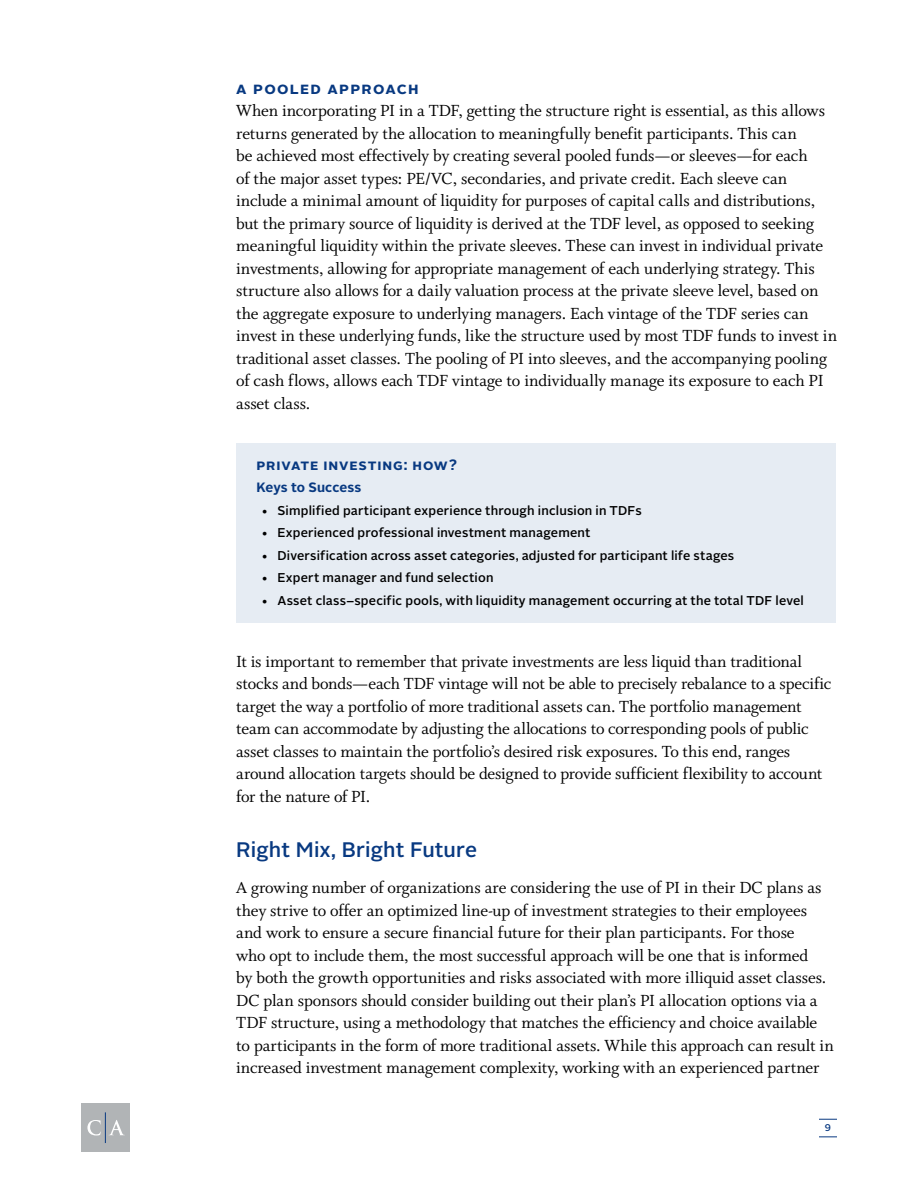
<style>
.page{position:relative;width:918px;height:1188px;background:#fff}
.page>*{position:absolute;margin:0;border:0;box-sizing:border-box;transform-origin:0 0}
.t1{font:500 21px "Alright Sans";letter-spacing:.005em;color:#083981}
.t2{font:18px/22.5px "Whitman";letter-spacing:-.01em;color:#000}
.t3{font:700 16.5px "Alright Sans";letter-spacing:.075em;color:#083981}
.t4{font:700 15px "Alright Sans";letter-spacing:.06em;color:#083981}
.t5{font:700 13.5px "Alright Sans";letter-spacing:-.005em;color:#083981}
.t6{font:500 12.75px "Alright Sans";letter-spacing:.015em;color:#000}
.t7{font:500 9.75px "Alright Sans";color:#083981}
</style>
<div class="page">
<div style="left:236px;top:443px;width:600px;height:180px;background:#e6ecf3"></div>
<div style="left:81px;top:1103px;width:49px;height:49px;background:#b1b4b6"></div>
<svg style="left:87px;top:1120px;width:14px;height:16px"></svg>
<svg style="left:109px;top:1120px;width:15px;height:15px"></svg>
<hr style="left:105px;top:1112px;width:1px;height:31px;background:#083981">
<svg style="left:819px;top:1119px;width:18px;height:1px"></svg>
<svg style="left:819px;top:1137px;width:18px;height:1px"></svg>
<p class="t3" style="left:236px;top:76px;width:184px">A Pooled Approach</p>
<p class="t2" style="left:236px;top:100px;width:602px">When incorporating PI in a TDF, getting the structure right is essential, as this allows returns generated by the allocation to meaningfully benefit participants. This can<br>be achieved most effectively by creating several pooled funds—or sleeves—for each<br>of the major asset types: PE/VC, secondaries, and private credit. Each sleeve can include a minimal amount of liquidity for purposes of capital calls and distributions, but the primary source of liquidity is derived at the TDF level, as opposed to seeking meaningful liquidity within the private sleeves. These can invest in individual private investments, allowing for appropriate management of each underlying strategy. This structure also allows for a daily valuation process at the private sleeve level, based on the aggregate exposure to underlying managers. Each vintage of the TDF series can invest in these underlying funds, like the structure used by most TDF funds to invest in traditional asset classes. The pooling of PI into sleeves, and the accompanying pooling of cash flows, allows each TDF vintage to individually manage its exposure to each PI asset class.</p>
<p class="t4" style="left:256px;top:454px;width:202px">Private Investing: How?</p>
<p class="t5" style="left:256px;top:478px;width:106px">Keys to Success</p>
<p class="t6" style="left:261px;top:502px;width:382px">• Simplified participant experience through inclusion in TDFs</p>
<p class="t6" style="left:261px;top:524px;width:331px">• Experienced professional investment management</p>
<p class="t6" style="left:261px;top:547px;width:475px">• Diversification across asset categories, adjusted for participant life stages</p>
<p class="t6" style="left:261px;top:569px;width:234px">• Expert manager and fund selection</p>
<p class="t6" style="left:261px;top:592px;width:544px">• Asset class–specific pools, with liquidity management occurring at the total TDF level</p>
<p class="t2" style="left:236px;top:650px;width:597px">It is important to remember that private investments are less liquid than traditional stocks and bonds—each TDF vintage will not be able to precisely rebalance to a specific target the way a portfolio of more traditional assets can. The portfolio management team can accommodate by adjusting the allocations to corresponding pools of public asset classes to maintain the portfolio’s desired risk exposures. To this end, ranges around allocation targets should be designed to provide sufficient flexibility to account for the nature of PI.</p>
<p class="t1" style="left:236px;top:835px;width:242px">Right Mix, Bright Future</p>
<p class="t2" style="left:236px;top:877px;width:599px">A growing number of organizations are considering the use of PI in their DC plans as they strive to offer an optimized line-up of investment strategies to their employees and work to ensure a secure financial future for their plan participants. For those<br>who opt to include them, the most successful approach will be one that is informed<br>by both the growth opportunities and risks associated with more illiquid asset classes.<br>DC plan sponsors should consider building out their plan’s PI allocation options via a TDF structure, using a methodology that matches the efficiency and choice available to participants in the form of more traditional assets. While this approach can result in increased investment management complexity, working with an experienced partner</p>
<p class="t7" style="left:825px;top:1121px;width:8px">9</p>
</div>
